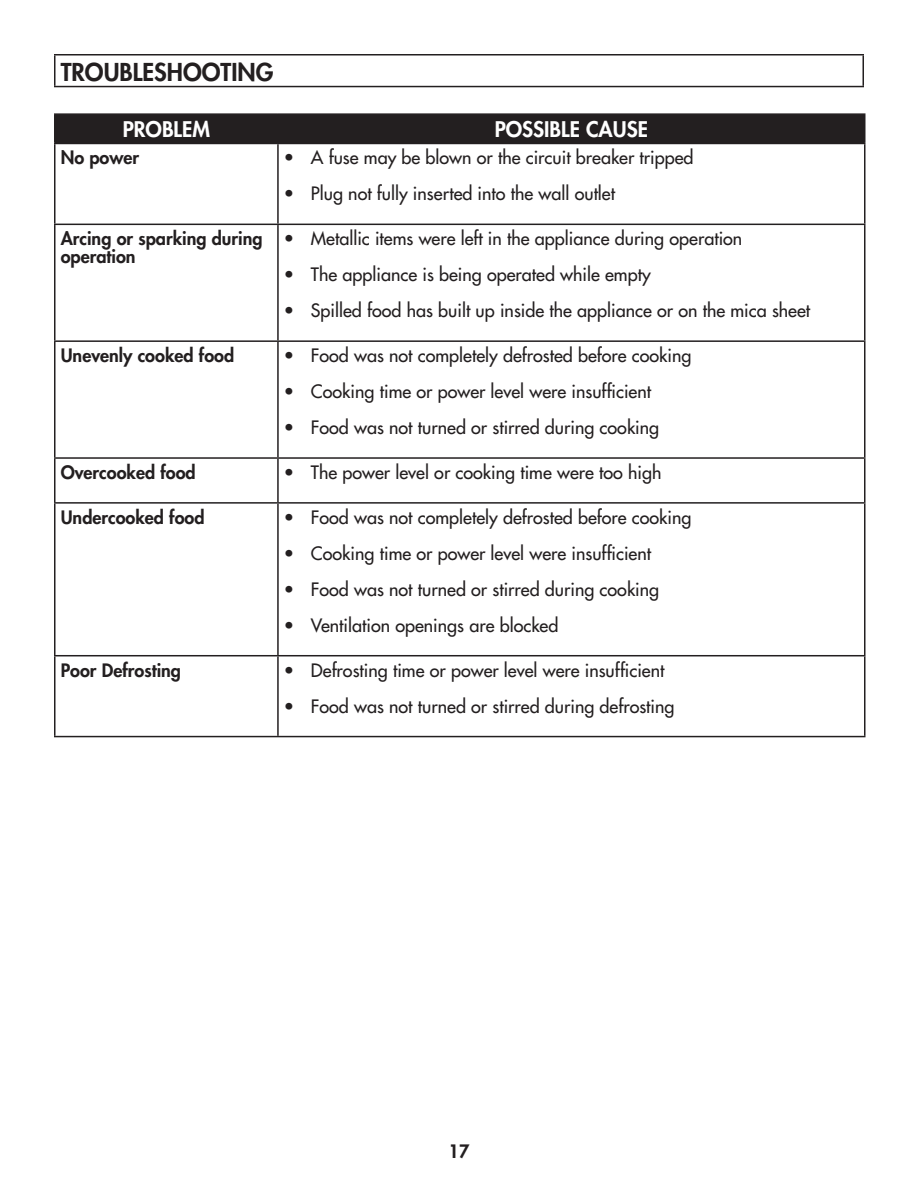
<style>
.page{position:relative;width:918px;height:1188px;background:#fff}
.page>*{position:absolute;margin:0;border:0;box-sizing:border-box;transform-origin:0 0}
.t1{font:800 24px "Futura Std";color:#231f20}
.t2{font:800 21px "Futura Std";color:#fff}
.t3{font:500 18px "Futura Std";color:#231f20}
.t4{font:800 18px/18px "Futura Std";color:#231f20}
</style>
<div class="page">
<div style="left:56px;top:115px;width:808px;height:28px;background:#231f20"></div>
<hr style="left:54px;top:113px;width:224px;height:2px;background:#231f20">
<hr style="left:54px;top:115px;width:2px;height:28px;background:#231f20">
<hr style="left:278px;top:113px;width:588px;height:2px;background:#231f20">
<hr style="left:277px;top:115px;width:2px;height:28px;background:#231f20">
<hr style="left:864px;top:115px;width:2px;height:28px;background:#231f20">
<hr style="left:54px;top:143px;width:224px;height:1px;background:#231f20">
<hr style="left:54px;top:144px;width:2px;height:80px;background:#231f20">
<hr style="left:278px;top:143px;width:588px;height:1px;background:#231f20">
<hr style="left:277px;top:144px;width:2px;height:80px;background:#231f20">
<hr style="left:864px;top:144px;width:2px;height:80px;background:#231f20">
<hr style="left:54px;top:224px;width:224px;height:1px;background:#231f20">
<hr style="left:54px;top:225px;width:2px;height:115px;background:#231f20">
<hr style="left:278px;top:224px;width:588px;height:1px;background:#231f20">
<hr style="left:277px;top:225px;width:2px;height:115px;background:#231f20">
<hr style="left:864px;top:225px;width:2px;height:115px;background:#231f20">
<hr style="left:54px;top:340px;width:224px;height:2px;background:#231f20">
<hr style="left:54px;top:342px;width:2px;height:115px;background:#231f20">
<hr style="left:278px;top:340px;width:588px;height:2px;background:#231f20">
<hr style="left:277px;top:342px;width:2px;height:115px;background:#231f20">
<hr style="left:864px;top:342px;width:2px;height:115px;background:#231f20">
<hr style="left:54px;top:457px;width:224px;height:2px;background:#231f20">
<hr style="left:54px;top:459px;width:2px;height:43px;background:#231f20">
<hr style="left:278px;top:457px;width:588px;height:2px;background:#231f20">
<hr style="left:277px;top:459px;width:2px;height:43px;background:#231f20">
<hr style="left:864px;top:459px;width:2px;height:43px;background:#231f20">
<hr style="left:54px;top:502px;width:224px;height:2px;background:#231f20">
<hr style="left:54px;top:504px;width:2px;height:151px;background:#231f20">
<hr style="left:278px;top:502px;width:588px;height:2px;background:#231f20">
<hr style="left:277px;top:504px;width:2px;height:151px;background:#231f20">
<hr style="left:864px;top:504px;width:2px;height:151px;background:#231f20">
<hr style="left:54px;top:655px;width:224px;height:1px;background:#231f20">
<hr style="left:54px;top:656px;width:2px;height:80px;background:#231f20">
<hr style="left:278px;top:655px;width:588px;height:1px;background:#231f20">
<hr style="left:277px;top:656px;width:2px;height:80px;background:#231f20">
<hr style="left:864px;top:656px;width:2px;height:80px;background:#231f20">
<hr style="left:54px;top:736px;width:812px;height:1px;background:#231f20">
<hr style="left:54px;top:54px;width:810px;height:2px;background:#231f20">
<hr style="left:54px;top:56px;width:2px;height:30px;background:#231f20">
<hr style="left:862px;top:56px;width:2px;height:30px;background:#231f20">
<hr style="left:54px;top:86px;width:810px;height:1px;background:#231f20">
<h1 class="t1" style="left:61px;top:60px;width:214px">TROUBLESHOOTING</h1>
<p class="t2" style="left:123px;top:120px;width:89px">PROBLEM</p>
<p class="t2" style="left:495px;top:120px;width:155px">POSSIBLE CAUSE</p>
<p class="t4" style="left:61px;top:150px;width:80px">No power</p>
<p class="t3" style="left:284px;top:149px;width:411px">• A fuse may be blown or the circuit breaker tripped</p>
<p class="t3" style="left:284px;top:185px;width:333px">• Plug not fully inserted into the wall outlet</p>
<p class="t4" style="left:61px;top:231px;width:203px">Arcing or sparking during operation</p>
<p class="t3" style="left:284px;top:230px;width:460px">• Metallic items were left in the appliance during operation</p>
<p class="t3" style="left:284px;top:266px;width:368px">• The appliance is being operated while empty</p>
<p class="t3" style="left:284px;top:302px;width:528px">• Spilled food has built up inside the appliance or on the mica sheet</p>
<p class="t4" style="left:61px;top:348px;width:175px">Unevenly cooked food</p>
<p class="t3" style="left:284px;top:347px;width:409px">• Food was not completely defrosted before cooking</p>
<p class="t3" style="left:284px;top:383px;width:369px">• Cooking time or power level were insufficient</p>
<p class="t3" style="left:284px;top:419px;width:377px">• Food was not turned or stirred during cooking</p>
<p class="t4" style="left:61px;top:464px;width:136px">Overcooked food</p>
<p class="t3" style="left:284px;top:464px;width:379px">• The power level or cooking time were too high</p>
<p class="t4" style="left:61px;top:509px;width:145px">Undercooked food</p>
<p class="t3" style="left:284px;top:509px;width:409px">• Food was not completely defrosted before cooking</p>
<p class="t3" style="left:284px;top:545px;width:369px">• Cooking time or power level were insufficient</p>
<p class="t3" style="left:284px;top:581px;width:377px">• Food was not turned or stirred during cooking</p>
<p class="t3" style="left:284px;top:617px;width:276px">• Ventilation openings are blocked</p>
<p class="t4" style="left:61px;top:662px;width:122px">Poor Defrosting</p>
<p class="t3" style="left:284px;top:662px;width:382px">• Defrosting time or power level were insufficient</p>
<p class="t3" style="left:284px;top:698px;width:392px">• Food was not turned or stirred during defrosting</p>
<p class="t4" style="left:449px;top:1144px;width:22px">17</p>
</div>
